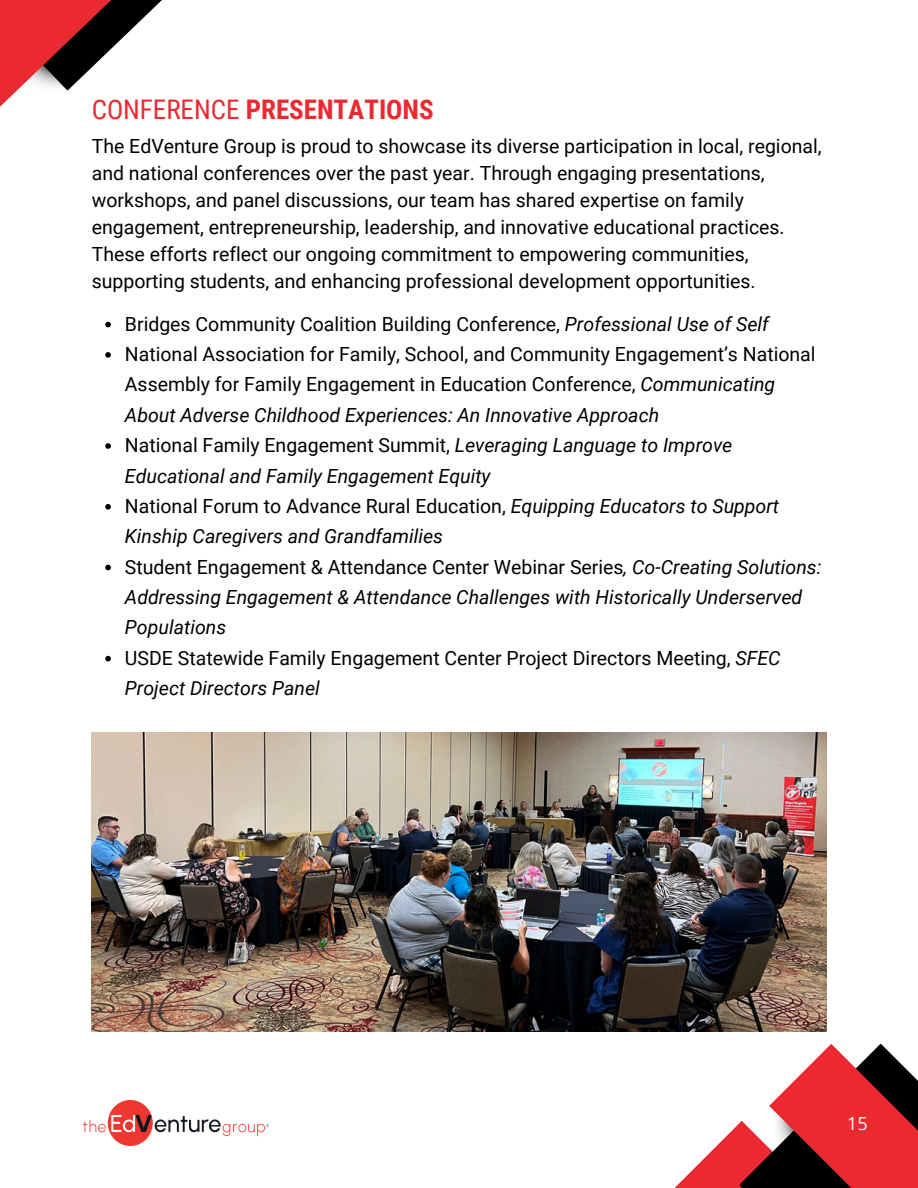
<style>
.page{position:relative;width:918px;height:1188px;background:#fff}
.page>*{position:absolute;margin:0;border:0;box-sizing:border-box;transform-origin:0 0}
.t1{font:700 27px "Roboto Condensed";color:#eb2930}
.t2{font:19.5px/27px "Roboto";color:#000}
.t3{font:italic 19.5px/30.3px "Roboto";color:#000}
.t4{font:18px "Open Sans";color:#fff}
.s1{font-weight:400}
.s2{font-style:italic}
.s3{font-style:normal}
</style>
<div class="page">
<svg style="left:0;top:0;width:162px;height:107px"></svg>
<img style="left:92px;top:732px;width:734px;height:299px">
<svg style="left:675px;top:1044px;width:243px;height:144px"></svg>
<img style="left:84px;top:1101px;width:184px;height:45px">
<svg style="left:105px;top:322px;width:6px;height:5px"></svg>
<svg style="left:105px;top:352px;width:6px;height:6px"></svg>
<svg style="left:105px;top:443px;width:6px;height:6px"></svg>
<svg style="left:105px;top:504px;width:6px;height:6px"></svg>
<svg style="left:105px;top:565px;width:6px;height:5px"></svg>
<svg style="left:105px;top:656px;width:6px;height:5px"></svg>
<h1 class="t1" style="left:92px;top:94px;width:343px"><span class="s1">CONFERENCE</span> PRESENTATIONS</h1>
<p class="t2" style="left:92px;top:132px;width:731px">The EdVenture Group is proud to showcase its diverse participation in local, regional, and national conferences over the past year. Through engaging presentations, workshops, and panel discussions, our team has shared expertise on family engagement, entrepreneurship, leadership, and innovative educational practices.<br>These efforts reflect our ongoing commitment to empowering communities, supporting students, and enhancing professional development opportunities.</p>
<p class="t2" style="left:125px;top:311px;width:645px">Bridges Community Coalition Building Conference, <span class="s2">Professional Use of Self</span></p>
<p class="t2" style="left:125px;top:339px;width:692px;line-height:30.3px">National Association for Family, School, and Community Engagement’s National<br>Assembly for Family Engagement in Education Conference, <span class="s2">Communicating<br>About Adverse Childhood Experiences: An Innovative Approach</span></p>
<p class="t3" style="left:125px;top:430px;width:609px"><span class="s3">National Family Engagement Summit,</span> Leveraging Language to Improve<br>Educational and Family Engagement Equity</p>
<p class="t3" style="left:125px;top:491px;width:656px"><span class="s3">National Forum to Advance Rural Education,</span> Equipping Educators to Support<br>Kinship Caregivers and Grandfamilies</p>
<p class="t3" style="left:125px;top:552px;width:698px"><span class="s3">Student Engagement &amp; Attendance Center Webinar Series</span>, Co-Creating Solutions:<br>Addressing Engagement &amp; Attendance Challenges with Historically Underserved<br>Populations</p>
<p class="t2" style="left:125px;top:643px;width:657px;line-height:30.3px">USDE Statewide Family Engagement Center Project Directors Meeting, <span class="s2">SFEC<br>Project Directors Panel</span></p>
<p class="t4" style="left:847px;top:1111px;width:22px">15</p>
</div>
